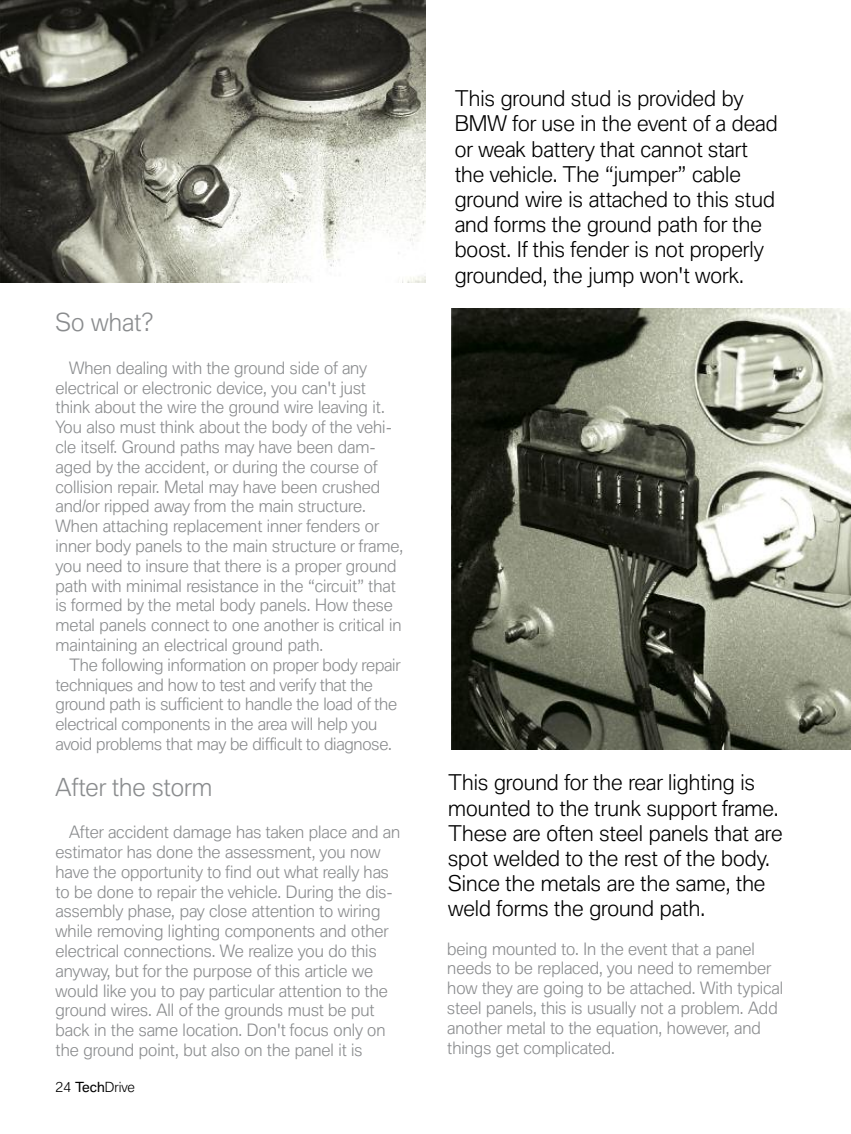
<style>
.page{position:relative;width:851px;height:1134px;background:#fff}
.page>*{position:absolute;margin:0;border:0;box-sizing:border-box;transform-origin:0 0}
.t1{font:300 24px "BMW Type";color:#8a8c8e}
.t2{font:300 21px/25.2px "BMW Type";color:#000}
.t3{font:300 16.5px/19.8px "BMW Type";color:#8a8c8e}
.t4{font:300 13.5px "BMW Type";color:#000}
.s1{font-weight:400}
</style>
<div class="page">
<img style="left:0;top:0;width:425px;height:283px">
<img style="left:452px;top:309px;width:398px;height:441px">
<h1 class="t1" style="left:56px;top:313px;width:100px">So what?</h1>
<p class="t3" style="left:55px;top:359px;width:349px;text-indent:14px">When dealing with the ground side of any electrical or electronic device, you can't just think about the wire the ground wire leaving it.<br>You also must think about the body of the vehi&shy;cle itself. Ground paths may have been dam&shy;aged by the accident, or during the course of collision repair. Metal may have been crushed and/or ripped away from the main structure.<br>When attaching replacement inner fenders or inner body panels to the main structure or frame, you need to insure that there is a proper ground path with minimal resistance in the “circuit” that is formed by the metal body panels. How these metal panels connect to one another is critical in maintaining an electrical ground path.</p>
<p class="t3" style="left:55px;top:656px;width:346px;text-indent:14px">The following information on proper body repair techniques and how to test and verify that the ground path is sufficient to handle the load of the electrical components in the area will help you avoid problems that may be difficult to diagnose.</p>
<h1 class="t1" style="left:56px;top:777px;width:158px">After the storm</h1>
<p class="t3" style="left:55px;top:824px;width:346px;text-indent:14px">After accident damage has taken place and an estimator has done the assessment, you now have the opportunity to find out what really has to be done to repair the vehicle. During the dis&shy;assembly phase, pay close attention to wiring while removing lighting components and other electrical connections. We realize you do this anyway, but for the purpose of this article we would like you to pay particular attention to the ground wires. All of the grounds must be put back in the same location. Don't focus only on the ground point, but also on the panel it is</p>
<p class="t4" style="left:56px;top:1082px;width:81px">24 <span class="s1">Tech</span>Drive</p>
<p class="t2" style="left:455px;top:88px;width:324px">This ground stud is provided by<br>BMW for use in the event of a dead or weak battery that cannot start the vehicle. The “jumper” cable ground wire is attached to this stud and forms the ground path for the boost. If this fender is not properly grounded, the jump won't work.</p>
<p class="t2" style="left:448px;top:772px;width:336px">This ground for the rear lighting is mounted to the trunk support frame.<br>These are often steel panels that are spot welded to the rest of the body.<br>Since the metals are the same, the weld forms the ground path.</p>
<p class="t3" style="left:447px;top:940px;width:337px">being mounted to. In the event that a panel needs to be replaced, you need to remember how they are going to be attached. With typical steel panels, this is usually not a problem. Add another metal to the equation, however, and things get complicated.</p>
</div>
